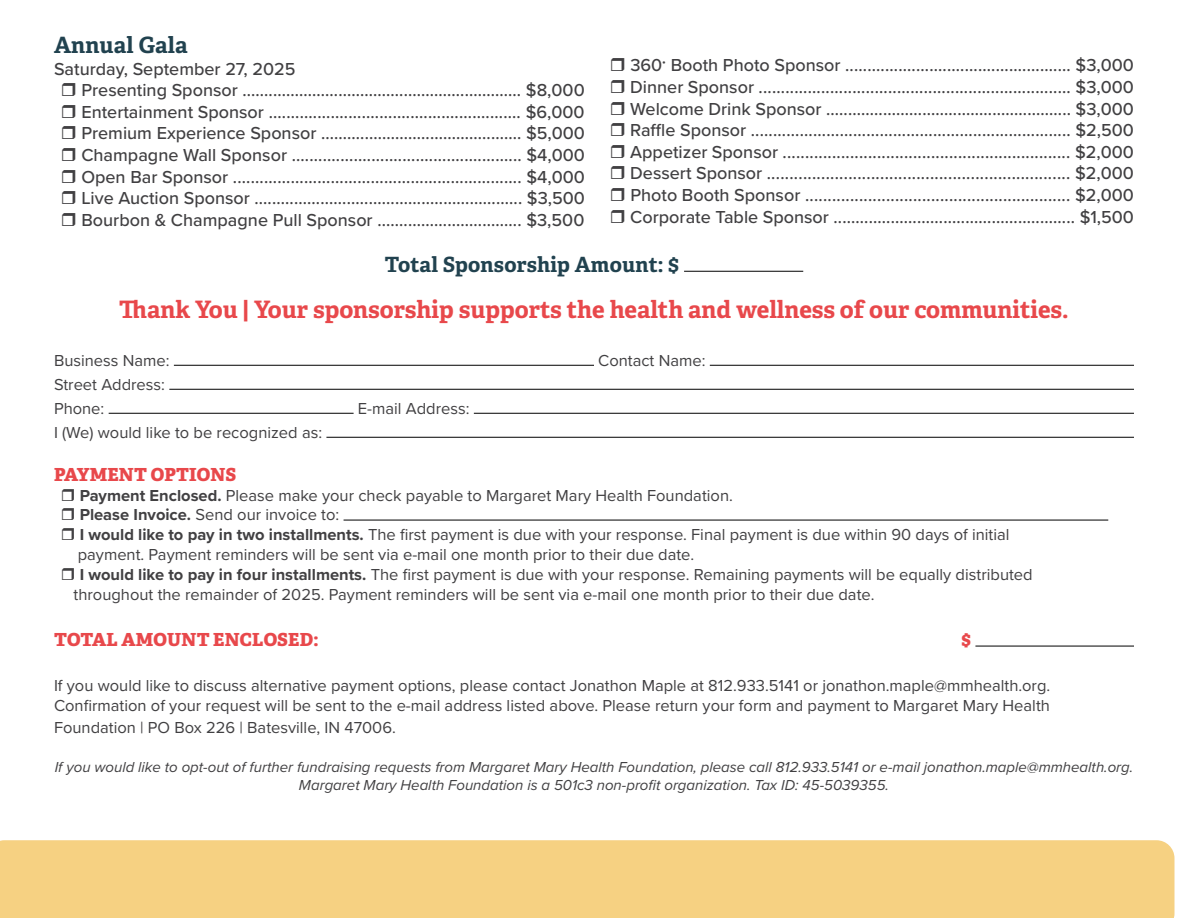
<style>
.page{position:relative;width:1188px;height:918px;background:#fff}
.page>*{position:absolute;margin:0;border:0;box-sizing:border-box;transform-origin:0 0}
.t1{font:700 24px "Adelle";color:#e8484b}
.t2{font:700 22.5px "Adelle";letter-spacing:.01em;color:#21424f}
.t3{font:700 21px "Adelle";letter-spacing:.01em;color:#21424f}
.t4{font:500 18px/21.6px "Proxima Nova";color:#414042}
.t5{font:800 18px "Adelle";letter-spacing:.01em;color:#e8484b}
.t6{font:16.5px/24px "Proxima Nova";color:#414042}
.t7{font:italic 15px/18px "Proxima Nova";color:#414042;text-align:center}
.s1{font-weight:700}
</style>
<div class="page">
<hr style="left:684px;top:271px;width:119px;height:1px;background:#000">
<hr style="left:174px;top:365px;width:420px;height:1px;background:#000">
<hr style="left:710px;top:365px;width:424px;height:1px;background:#000">
<hr style="left:169px;top:389px;width:965px;height:1px;background:#000">
<hr style="left:109px;top:413px;width:245px;height:1px;background:#000">
<hr style="left:474px;top:413px;width:660px;height:1px;background:#000">
<hr style="left:326px;top:437px;width:808px;height:1px;background:#000">
<hr style="left:344px;top:520px;width:764px;height:1px;background:#000">
<hr style="left:975px;top:646px;width:159px;height:1px;background:#000">
<div style="left:0;top:840px;width:1174px;height:78px;background:#f6d182"></div>
<p class="t2" style="left:54px;top:31px;width:135px">Annual Gala</p>
<p class="t4" style="left:81px;top:57px;width:505px;text-indent:-27px">Saturday, September 27, 2025<br>Presenting Sponsor ................................................................ $8,000<br>Entertainment Sponsor ......................................................... $6,000<br>Premium Experience Sponsor .............................................. $5,000<br>Champagne Wall Sponsor .................................................... $4,000<br>Open Bar Sponsor ................................................................. $4,000<br>Live Auction Sponsor ............................................................. $3,500<br>Bourbon &amp; Champagne Pull Sponsor ................................. $3,500</p>
<p class="t4" style="left:630px;top:54px;width:505px;text-align:justify">360<sup>•</sup> Booth Photo Sponsor ................................................... $3,000<br>Dinner Sponsor ...................................................................... $3,000<br>Welcome Drink Sponsor ........................................................ $3,000<br>Raffle Sponsor ........................................................................ $2,500<br>Appetizer Sponsor ................................................................ $2,000<br>Dessert Sponsor ................................................................... $2,000<br>Photo Booth Sponsor ........................................................... $2,000<br>Corporate Table Sponsor ....................................................... $1,500</p>
<p class="t3" style="left:385px;top:251px;width:296px">Total Sponsorship Amount: $</p>
<h1 class="t1" style="left:119px;top:294px;width:951px">Thank You | Your sponsorship supports the health and wellness of our communities.</h1>
<p class="t6" style="left:54px;top:347px;width:117px">Business Name:</p>
<p class="t6" style="left:598px;top:347px;width:109px">Contact Name:</p>
<p class="t6" style="left:54px;top:371px;width:113px">Street Address:<br>Phone:</p>
<p class="t6" style="left:358px;top:395px;width:113px">E-mail Address:</p>
<p class="t6" style="left:54px;top:419px;width:270px">I (We) would like to be recognized as:</p>
<p class="t5" style="left:54px;top:463px;width:184px">PAYMENT OPTIONS</p>
<p class="t6" style="left:80px;top:482px;width:655px"><span class="s1">Payment Enclosed.</span> Please make your check payable to Margaret Mary Health Foundation.</p>
<p class="t6" style="left:80px;top:502px;width:261px"><span class="s1">Please Invoice.</span> Send our invoice to:</p>
<p class="t6" style="left:80px;top:522px;width:931px"><span class="s1">I would like to pay in two installments.</span> The first payment is due with your response. Final payment is due within 90 days of initial</p>
<p class="t6" style="left:78px;top:542px;width:618px">payment. Payment reminders will be sent via e-mail one month prior to their due date.</p>
<p class="t6" style="left:80px;top:562px;width:955px"><span class="s1">I would like to pay in four installments.</span> The first payment is due with your response. Remaining payments will be equally distributed</p>
<p class="t6" style="left:74px;top:581px;width:802px">throughout the remainder of 2025. Payment reminders will be sent via e-mail one month prior to their due date.</p>
<p class="t5" style="left:54px;top:628px;width:266px">TOTAL AMOUNT ENCLOSED:</p>
<p class="t5" style="left:961px;top:628px;width:11px">$</p>
<p class="t6" style="left:54px;top:675px;width:998px;line-height:19.8px">If you would like to discuss alternative payment options, please contact Jonathon Maple at 812.933.5141 or jonathon.maple@mmhealth.org.<br>Confirmation of your request will be sent to the e-mail address listed above. Please return your form and payment to Margaret Mary Health</p>
<p class="t6" style="left:54px;top:715px;width:343px">Foundation | PO Box 226 | Batesville, IN 47006.</p>
<p class="t7" style="left:55px;top:758px;width:1080px">If you would like to opt-out of further fundraising requests from Margaret Mary Health Foundation, please call 812.933.5141 or e-mail jonathon.maple@mmhealth.org.<br>Margaret Mary Health Foundation is a 501c3 non-profit organization. Tax ID: 45-5039355.</p>
</div>
